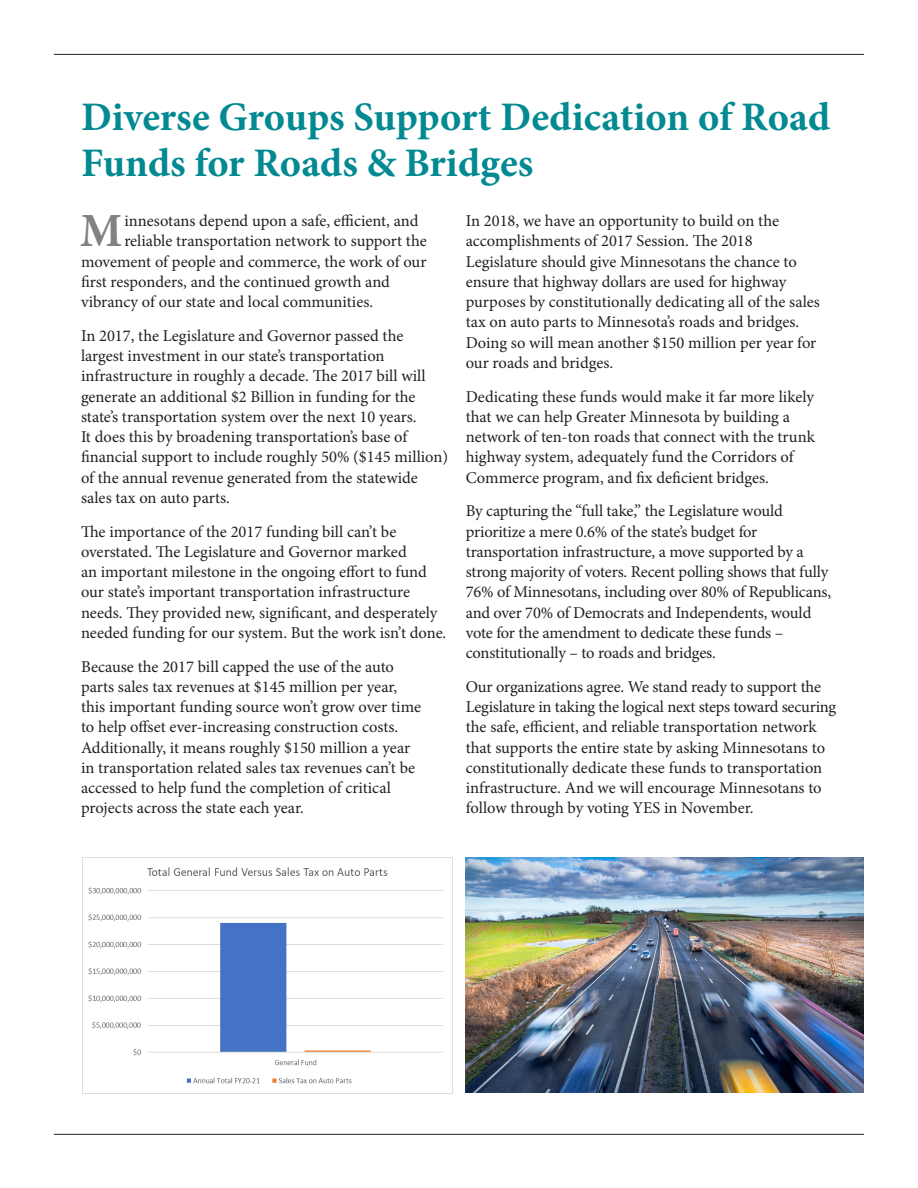
<style>
.page{position:relative;width:918px;height:1188px;background:#fff}
.page>*{position:absolute;margin:0;border:0;box-sizing:border-box;transform-origin:0 0}
.BODY{font:700 47.7px "Minion Pro";color:#808285}
.SUBHEAD{font:700 40.5px/46.5px "Minion Pro";color:#028991}
.BODY-2{font:16.5px/20.2px "Minion Pro";letter-spacing:-.005em;color:#231f20}
</style>
<div class="page">
<hr style="left:54px;top:54px;width:810px;height:1px;background:#231f20">
<hr style="left:54px;top:1134px;width:810px;height:1px;background:#231f20">
<img style="left:466px;top:857px;width:398px;height:236px">
<img style="left:82px;top:857px;width:370px;height:237px">
<p class="SUBHEAD" style="left:81px;top:93px;width:751px">Diverse Groups Support Dedication of Road<br>Funds for Roads &amp; Bridges</p>
<p class="BODY" style="left:80px;top:197px;width:44px">M</p>
<p class="BODY-2" style="left:124px;top:211px;width:296px">innesotans depend upon a safe, efficient, and</p>
<p class="BODY-2" style="left:124px;top:231px;width:304px">reliable transportation network to support the</p>
<p class="BODY-2" style="left:81px;top:251px;width:347px">movement of people and commerce, the work of our</p>
<p class="BODY-2" style="left:81px;top:272px;width:311px">first responders, and the continued growth and</p>
<p class="BODY-2" style="left:81px;top:292px;width:294px">vibrancy of our state and local communities.</p>
<p class="BODY-2" style="left:81px;top:326px;width:369px">In 2017, the Legislature and Governor passed the largest investment in our state’s transportation infrastructure in roughly a decade. The 2017 bill will generate an additional $2 Billion in funding for the state’s transportation system over the next 10 years.<br>It does this by broadening transportation’s base of financial support to include roughly 50% ($145 million) of the annual revenue generated from the statewide sales tax on auto parts.</p>
<p class="BODY-2" style="left:81px;top:521px;width:367px">The importance of the 2017 funding bill can’t be overstated. The Legislature and Governor marked<br>an important milestone in the ongoing effort to fund our state’s important transportation infrastructure needs. They provided new, significant, and desperately needed funding for our system. But the work isn’t done.</p>
<p class="BODY-2" style="left:81px;top:656px;width:342px">Because the 2017 bill capped the use of the auto parts sales tax revenues at $145 million per year, this important funding source won’t grow over time to help offset ever-increasing construction costs.<br>Additionally, it means roughly $150 million a year in transportation related sales tax revenues can’t be accessed to help fund the completion of critical projects across the state each year.</p>
<p class="BODY-2" style="left:466px;top:211px;width:356px">In 2018, we have an opportunity to build on the accomplishments of 2017 Session. The 2018<br>Legislature should give Minnesotans the chance to ensure that highway dollars are used for highway purposes by constitutionally dedicating all of the sales tax on auto parts to Minnesota’s roads and bridges.<br>Doing so will mean another $150 million per year for our roads and bridges.</p>
<p class="BODY-2" style="left:466px;top:386px;width:351px">Dedicating these funds would make it far more likely that we can help Greater Minnesota by building a network of ten-ton roads that connect with the trunk highway system, adequately fund the Corridors of Commerce program, and fix deficient bridges.</p>
<p class="BODY-2" style="left:466px;top:501px;width:367px">By capturing the “full take,” the Legislature would prioritize a mere 0.6% of the state’s budget for transportation infrastructure, a move supported by a strong majority of voters. Recent polling shows that fully 76% of Minnesotans, including over 80% of Republicans, and over 70% of Democrats and Independents, would vote for the amendment to dedicate these funds – constitutionally – to roads and bridges.</p>
<p class="BODY-2" style="left:466px;top:677px;width:372px">Our organizations agree. We stand ready to support the Legislature in taking the logical next steps toward securing the safe, efficient, and reliable transportation network that supports the entire state by asking Minnesotans to constitutionally dedicate these funds to transportation infrastructure. And we will encourage Minnesotans to follow through by voting YES in November.</p>
</div>
